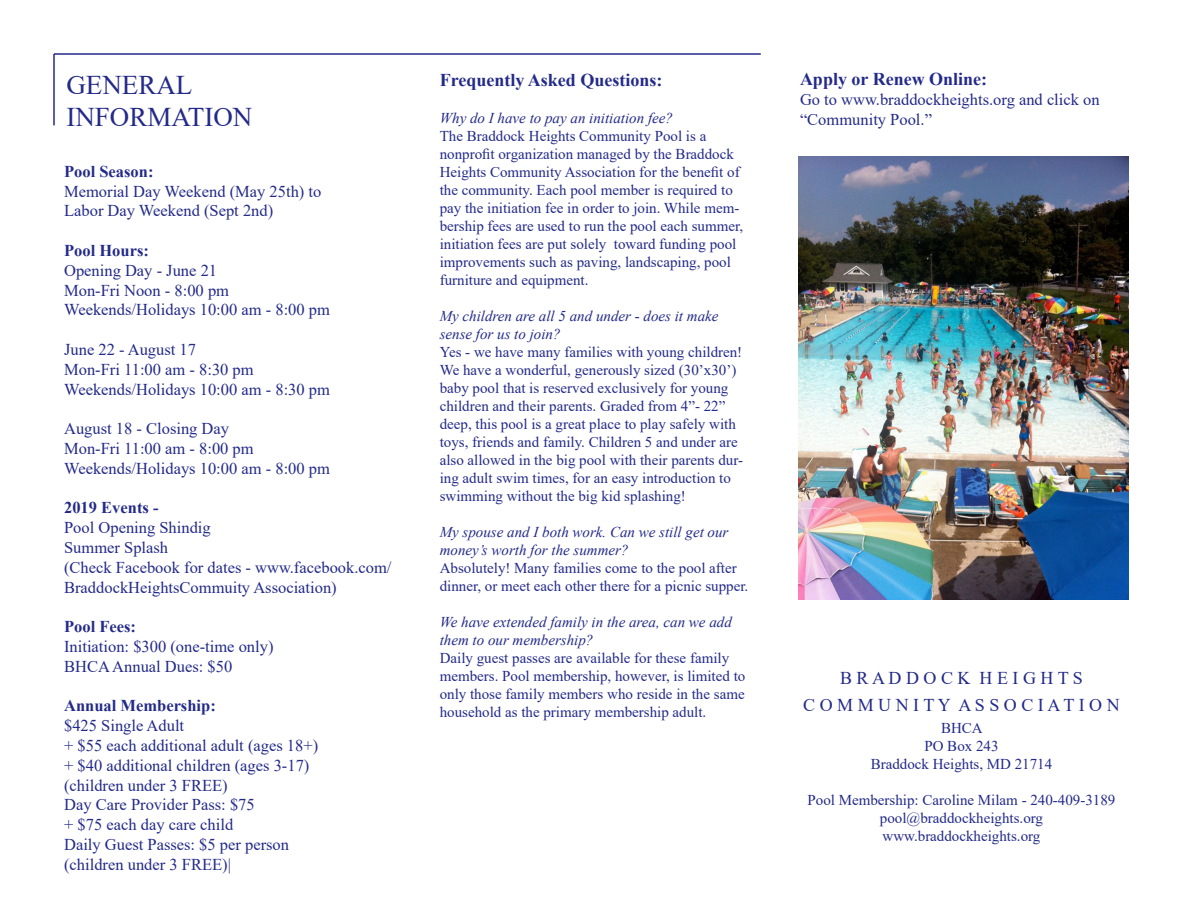
<style>
.page{position:relative;width:1188px;height:918px;background:#fff}
.page>*{position:absolute;margin:0;border:0;box-sizing:border-box;transform-origin:0 0}
.t1{font:27px "Times New Roman";color:#232a89}
.t2{font:700 18px "Times New Roman";color:#232a89}
.t3{font:18px "Times New Roman";color:#232a89}
.t4{font:16.5px/19.8px "Times New Roman";color:#232a89}
.t5{font:700 16.5px/19.8px "Times New Roman";color:#232a89}
.t6{font:15px/18px "Times New Roman";color:#232a89}
.t7{font:italic 15px/18px "Times New Roman";color:#232a89}
.s1{font-weight:700}
.s2{font-weight:400}
</style>
<div class="page">
<hr style="left:53px;top:54px;width:2px;height:71px;background:#232a89">
<hr style="left:54px;top:53px;width:707px;height:2px;background:#232a89">
<img style="left:798px;top:156px;width:331px;height:443px">
<p class="t1" style="left:66px;top:66px;width:127px">GENERAL</p>
<p class="t1" style="left:66px;top:98px;width:188px">INFORMATION</p>
<p class="t5" style="left:64px;top:161px;width:91px">Pool Season:</p>
<p class="t4" style="left:64px;top:181px;width:259px">Memorial Day Weekend (May 25th) to</p>
<p class="t4" style="left:64px;top:200px;width:211px">Labor Day Weekend (Sept 2nd)</p>
<p class="t5" style="left:64px;top:240px;width:86px">Pool Hours:</p>
<p class="t4" style="left:64px;top:260px;width:155px">Opening Day - June 21</p>
<p class="t4" style="left:64px;top:280px;width:166px">Mon-Fri Noon - 8:00 pm</p>
<p class="t4" style="left:64px;top:299px;width:267px">Weekends/Holidays 10:00 am - 8:00 pm</p>
<p class="t4" style="left:64px;top:339px;width:133px">June 22 - August 17</p>
<p class="t4" style="left:64px;top:359px;width:191px">Mon-Fri 11:00 am - 8:30 pm</p>
<p class="t4" style="left:64px;top:379px;width:267px">Weekends/Holidays 10:00 am - 8:30 pm</p>
<p class="t4" style="left:64px;top:418px;width:166px">August 18 - Closing Day</p>
<p class="t4" style="left:64px;top:438px;width:191px">Mon-Fri 11:00 am - 8:00 pm</p>
<p class="t4" style="left:64px;top:458px;width:267px">Weekends/Holidays 10:00 am - 8:00 pm</p>
<p class="t4" style="left:64px;top:497px;width:148px"><span class="s1">2019 Events -<br></span>Pool Opening Shindig</p>
<p class="t4" style="left:64px;top:537px;width:329px">Summer Splash<br>(Check Facebook for dates - www.facebook.com/<br>BraddockHeightsCommuity Association)</p>
<p class="t5" style="left:64px;top:616px;width:73px">Pool Fees:</p>
<p class="t4" style="left:64px;top:636px;width:211px">Initiation: $300 (one-time only)</p>
<p class="t4" style="left:64px;top:656px;width:170px">BHCA Annual Dues: $50</p>
<p class="t5" style="left:64px;top:696px;width:153px">Annual Membership: <span class="s2">$425 Single Adult</span></p>
<p class="t4" style="left:64px;top:735px;width:256px">+ $55 each additional adult (ages 18+)</p>
<p class="t4" style="left:64px;top:755px;width:247px">+ $40 additional children (ages 3-17)</p>
<p class="t4" style="left:64px;top:775px;width:165px">(children under 3 FREE)</p>
<p class="t4" style="left:64px;top:794px;width:192px">Day Care Provider Pass: $75</p>
<p class="t4" style="left:64px;top:814px;width:171px">+ $75 each day care child</p>
<p class="t4" style="left:64px;top:834px;width:227px">Daily Guest Passes: $5 per person</p>
<p class="t4" style="left:64px;top:854px;width:168px">(children under 3 FREE)|</p>
<p class="t2" style="left:440px;top:67px;width:224px">Frequently Asked Questions:</p>
<p class="t7" style="left:440px;top:109px;width:235px">Why do I have to pay an initiation fee?</p>
<p class="t6" style="left:440px;top:127px;width:305px">The Braddock Heights Community Pool is a nonprofit organization managed by the Braddock Heights Community Association for the benefit of the community. Each pool member is required to pay the initiation fee in order to join. While mem&shy;bership fees are used to run the pool each summer, initiation fees are put solely toward funding pool improvements such as paving, landscaping, pool furniture and equipment.</p>
<p class="t7" style="left:440px;top:307px;width:280px">My children are all 5 and under - does it make sense for us to join?</p>
<p class="t6" style="left:440px;top:343px;width:305px">Yes - we have many families with young children!<br>We have a wonderful, generously sized (30’x30’) baby pool that is reserved exclusively for young children and their parents. Graded from 4”- 22” deep, this pool is a great place to play safely with toys, friends and family. Children 5 and under are also allowed in the big pool with their parents dur&shy;ing adult swim times, for an easy introduction to swimming without the big kid splashing!</p>
<p class="t7" style="left:440px;top:523px;width:290px">My spouse and I both work. Can we still get our money’s worth for the summer?</p>
<p class="t6" style="left:440px;top:559px;width:310px">Absolutely! Many families come to the pool after dinner, or meet each other there for a picnic supper.</p>
<p class="t7" style="left:440px;top:613px;width:294px">We have extended family in the area, can we add them to our membership?</p>
<p class="t6" style="left:440px;top:649px;width:307px">Daily guest passes are available for these family members. Pool membership, however, is limited to only those family members who reside in the same household as the primary membership adult.</p>
<p class="t2" style="left:800px;top:66px;width:189px">Apply or Renew Online:</p>
<p class="t4" style="left:800px;top:89px;width:301px">Go to www.braddockheights.org and click on “Community Pool.”</p>
<p class="t3" style="left:840px;top:665px;width:244px">B R A D D O C K H E I G H T S</p>
<p class="t3" style="left:803px;top:692px;width:318px">C O M M U N I T Y A S S O C I A T I O N</p>
<p class="t6" style="left:941px;top:718px;width:43px">BHCA</p>
<p class="t6" style="left:924px;top:736px;width:76px">PO Box 243</p>
<p class="t6" style="left:871px;top:754px;width:183px">Braddock Heights, MD 21714</p>
<p class="t6" style="left:808px;top:790px;width:309px">Pool Membership: Caroline Milam - 240-409-3189</p>
<p class="t6" style="left:880px;top:808px;width:165px">pool@braddockheights.org</p>
<p class="t6" style="left:883px;top:826px;width:159px">www.braddockheights.org</p>
</div>
